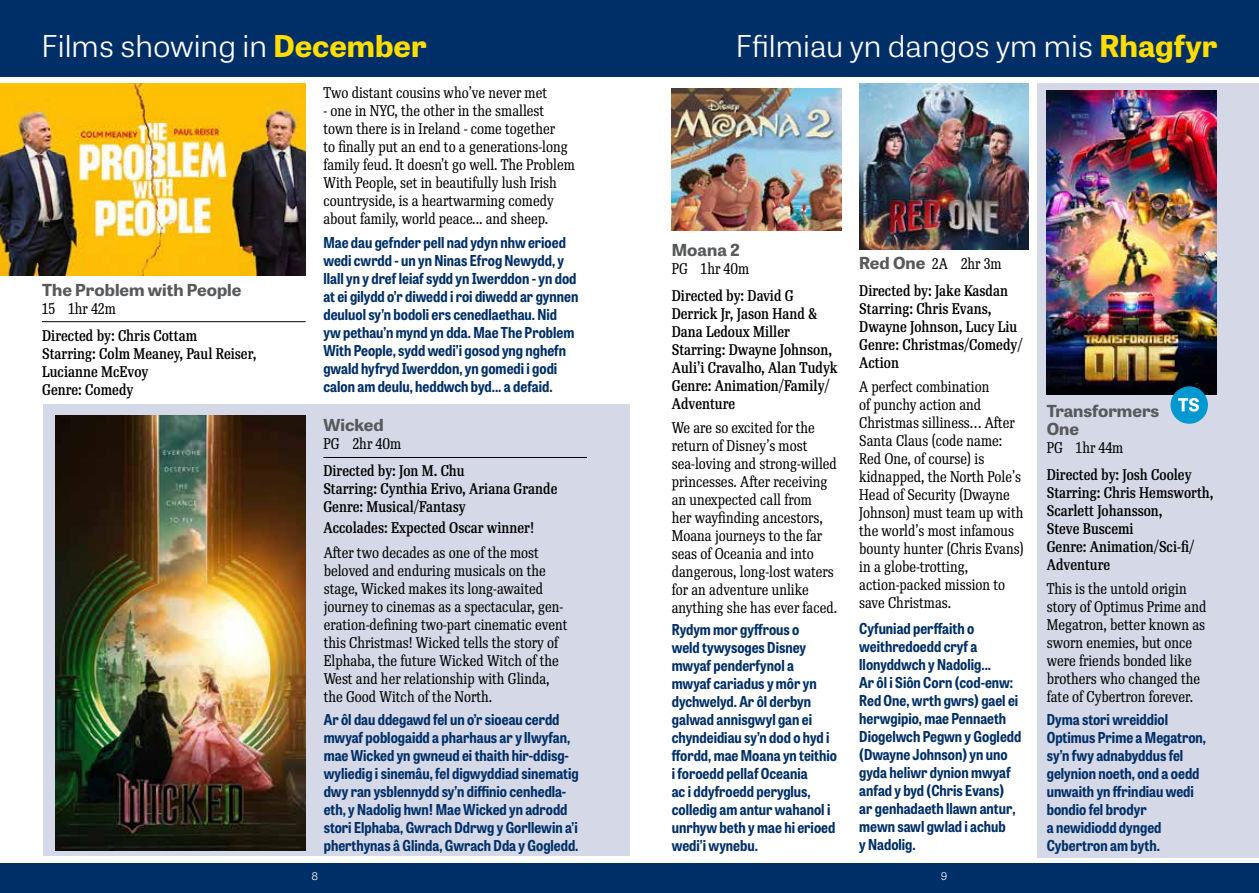
<style>
.page{position:relative;width:1259px;height:893px;background:#fff}
.page>*{position:absolute;margin:0;border:0;box-sizing:border-box;transform-origin:0 0}
.t1{font:300 30px "Tablet Gothic Wide";color:#fff}
.t2{font:700 16.5px/18px "Tablet Gothic Wide";color:#58595b}
.t3{font:700 semi-condensed 15px/18px "Tablet Gothic";color:#002f67}
.t4{font:15px/18px "Re Public Cond";color:#000}
.t5{font:500 15px/18px "Re Public Cond";color:#000}
.t6{font:300 10.5px "Tablet Gothic Wide";color:#fff}
.s1{font-weight:700;color:#fd0}
.s2{font-family:"Tablet Gothic Wide";font-weight:700;font-size:16.5px;color:#58595b}
.s3{font-weight:400}
</style>
<div class="page">
<div style="left:0;top:863px;width:629px;height:30px;background:#002f67"></div>
<div style="left:617px;top:863px;width:642px;height:30px;background:#002f67"></div>
<div style="left:1038px;top:84px;width:221px;height:774px;background:#d5d8e7"></div>
<div style="left:0;top:0;width:629px;height:77px;background:#002f67"></div>
<hr style="left:42px;top:321px;width:264px;height:1px;background:#000">
<div style="left:618px;top:0;width:641px;height:77px;background:#002f67"></div>
<img style="left:0;top:84px;width:306px;height:192px">
<img style="left:672px;top:88px;width:169px;height:143px">
<img style="left:859px;top:84px;width:169px;height:166px">
<img style="left:1046px;top:90px;width:170px;height:305px">
<div style="left:43px;top:404px;width:586px;height:452px;background:#d5d8e7"></div>
<hr style="left:323px;top:457px;width:264px;height:1px;background:#000">
<img style="left:55px;top:416px;width:251px;height:434px">
<div style="left:1170px;top:386px;width:38px;height:38px;background:#0098d1;border-radius:50%"></div>
<svg style="left:1178px;top:398px;width:21px;height:14px"></svg>
<h1 class="t1" style="left:41px;top:24px;width:387px">Films showing in <span class="s1">December</span></h1>
<h1 class="t1" style="left:736px;top:24px;width:483px">Ffilmiau yn dangos ym mis <span class="s1">Rhagfyr</span></h1>
<p class="t2" style="left:42px;top:279px;width:201px">The Problem with People</p>
<p class="t4" style="left:42px;top:300px;width:75px">15 1hr 42m</p>
<p class="t5" style="left:42px;top:327px;width:216px">Directed by: Chris Cottam<br>Starring: Colm Meaney, Paul Reiser,<br>Lucianne McEvoy<br>Genre: Comedy</p>
<p class="t4" style="left:323px;top:84px;width:225px">Two distant cousins who’ve never met</p>
<p class="t4" style="left:323px;top:102px;width:253px">- one in NYC, the other in the smallest town there is in Ireland - come together<br>to finally put an end to a generations-long family feud. It doesn’t go well. The Problem With People, set in beautifully lush Irish countryside, is a heartwarming comedy about family, world peace... and sheep.</p>
<p class="t3" style="left:323px;top:232px;width:256px">Mae dau gefnder pell nad ydyn nhw erioed wedi cwrdd - un yn Ninas Efrog Newydd, y llall yn y dref leiaf sydd yn Iwerddon - yn dod at ei gilydd o’r diwedd i roi diwedd ar gynnen deuluol sy’n bodoli ers cenedlaethau. Nid<br>yw pethau’n mynd yn dda. Mae The Problem With People, sydd wedi’i gosod yng nghefn gwald hyfryd Iwerddon, yn gomedi i godi calon am deulu, heddwch byd... a defaid.</p>
<p class="t2" style="left:323px;top:415px;width:62px">Wicked</p>
<p class="t4" style="left:323px;top:435px;width:79px">PG 2hr 40m</p>
<p class="t5" style="left:323px;top:462px;width:235px">Directed by: Jon M. Chu<br>Starring: Cynthia Erivo, Ariana Grande<br>Genre: Musical/Fantasy</p>
<p class="t5" style="left:323px;top:519px;width:212px">Accolades: Expected Oscar winner!</p>
<p class="t4" style="left:324px;top:544px;width:245px">After two decades as one of the most beloved and enduring musicals on the stage, Wicked makes its long-awaited journey to cinemas as a spectacular, gen&shy;eration-defining two-part cinematic event this Christmas! Wicked tells the story of Elphaba, the future Wicked Witch of the West and her relationship with Glinda, the Good Witch of the North.</p>
<p class="t3" style="left:324px;top:709px;width:256px">Ar ôl dau ddegawd fel un o’r sioeau cerdd mwyaf poblogaidd a pharhaus ar y llwyfan, mae Wicked yn gwneud ei thaith hir-ddisg&shy;wyliedig i sinemâu, fel digwyddiad sinematig dwy ran ysblennydd sy’n diffinio cenhedla&shy;eth, y Nadolig hwn! Mae Wicked yn adrodd stori Elphaba, Gwrach Ddrwg y Gorllewin a’i pherthynas â Glinda, Gwrach Dda y Gogledd.</p>
<p class="t2" style="left:672px;top:239px;width:70px">Moana 2</p>
<p class="t4" style="left:672px;top:260px;width:79px">PG 1hr 40m</p>
<p class="t5" style="left:672px;top:287px;width:167px">Directed by: David G<br>Derrick Jr, Jason Hand &amp;<br>Dana Ledoux Miller<br>Starring: Dwayne Johnson,<br>Auli’i Cravalho, Alan Tudyk<br>Genre: Animation/Family/<br>Adventure</p>
<p class="t4" style="left:672px;top:419px;width:167px">We are so excited for the return of Disney’s most sea-loving and strong-willed princesses. After receiving an unexpected call from<br>her wayfinding ancestors,<br>Moana journeys to the far seas of Oceania and into dangerous, long-lost waters for an adventure unlike anything she has ever faced.</p>
<p class="t3" style="left:672px;top:620px;width:167px">Rydym mor gyffrous o<br>weld tywysoges Disney mwyaf penderfynol a mwyaf cariadus y môr yn dychwelyd. Ar ôl derbyn galwad annisgwyl gan ei chyndeidiau sy’n dod o hyd i ffordd, mae Moana yn teithio i foroedd pellaf Oceania<br>ac i ddyfroedd peryglus, colledig am antur wahanol i unrhyw beth y mae hi erioed wedi’i wynebu.</p>
<p class="t5" style="left:859px;top:251px;width:150px;line-height:27px"><span class="s2">Red One</span> <span class="s3">2A 2hr 3m<br></span>Directed by: Jake Kasdan</p>
<p class="t5" style="left:859px;top:300px;width:165px">Starring: Chris Evans,<br>Dwayne Johnson, Lucy Liu<br>Genre: Christmas/Comedy/<br>Action</p>
<p class="t4" style="left:859px;top:378px;width:166px">A perfect combination<br>of punchy action and<br>Christmas silliness… After<br>Santa Claus (code name:<br>Red One, of course) is kidnapped, the North Pole’s<br>Head of Security (Dwayne<br>Johnson) must team up with the world’s most infamous bounty hunter (Chris Evans) in a globe-trotting, action-packed mission to save Christmas.</p>
<p class="t3" style="left:859px;top:618px;width:164px">Cyfuniad perffaith o weithredoedd cryf a llonyddwch y Nadolig...<br>Ar ôl i Siôn Corn (cod-enw:<br>Red One, wrth gwrs) gael ei herwgipio, mae Pennaeth<br>Diogelwch Pegwn y Gogledd (Dwayne Johnson) yn uno gyda heliwr dynion mwyaf anfad y byd (Chris Evans)<br>ar genhadaeth llawn antur, mewn sawl gwlad i achub<br>y Nadolig.</p>
<p class="t6" style="left:311px;top:868px;width:8px">8</p>
<p class="t6" style="left:941px;top:868px;width:8px">9</p>
<p class="t2" style="left:1046px;top:401px;width:114px">Transformers<br>One</p>
<p class="t4" style="left:1046px;top:439px;width:78px">PG 1hr 44m</p>
<p class="t5" style="left:1046px;top:466px;width:168px">Directed by: Josh Cooley<br>Starring: Chris Hemsworth,<br>Scarlett Johansson,<br>Steve Buscemi<br>Genre: Animation/Sci-fi/<br>Adventure</p>
<p class="t4" style="left:1046px;top:580px;width:161px">This is the untold origin story of Optimus Prime and<br>Megatron, better known as sworn enemies, but once were friends bonded like brothers who changed the fate of Cybertron forever.</p>
<p class="t3" style="left:1046px;top:709px;width:161px">Dyma stori wreiddiol<br>Optimus Prime a Megatron, sy’n fwy adnabyddus fel gelynion noeth, ond a oedd unwaith yn ffrindiau wedi bondio fel brodyr<br>a newidiodd dynged<br>Cybertron am byth.</p>
</div>
